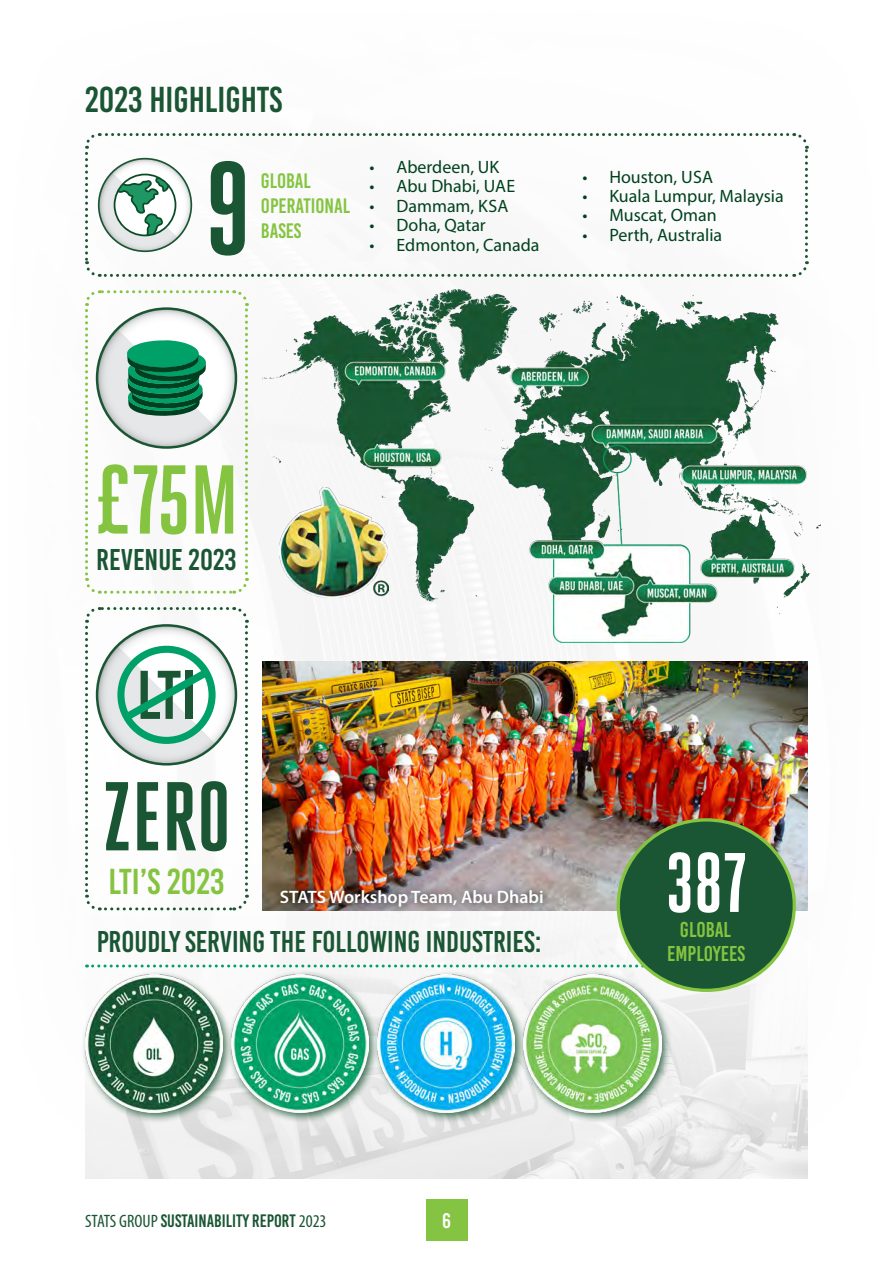
<style>
.page{position:relative;width:893px;height:1263px;background:#fff}
.page>*{position:absolute;margin:0;border:0;box-sizing:border-box;transform-origin:0 0}
.t1{font:700 131.4px "Heroic Condensed Ltd";color:#1a5633}
.t2{font:700 97.5px "Heroic Condensed Ltd";color:#85c441}
.t3{font:700 97.5px "Heroic Condensed Ltd";color:#1a5633}
.t4{font:700 84.15px "Heroic Condensed Ltd";color:#fff}
.t5{font:36px "Bebas Kai";color:#1a5633}
.t6{font:36px "Bebas Kai";color:#85c441}
.t7{font:30px "Bebas Kai";color:#1a5633}
.t8{font:21.45px/24.8px "Bebas Kai";color:#85c441;text-align:center}
.t9{font:21px "Bebas Kai";color:#fff}
.t10{font:20.85px/25px "Bebas Kai";color:#85c441}
.t11{font:18px "Myriad Pro";color:#00411d}
.t12{font:18px "Bebas Kai";color:#1a5633}
.t13{font:600 18px "Myriad Pro";color:#fff}
.s1{font-family:"Myriad Pro";font-stretch:condensed}
</style>
<div class="page">
<div style="left:426px;top:1200px;width:41px;height:41px;background:#85c442"></div>
<img style="left:85px;top:910px;width:723px;height:268px">
<img style="left:263px;top:290px;width:558px;height:353px">
<img style="left:263px;top:662px;width:545px;height:248px">
<div style="left:272px;top:881px;width:280px;height:34px;background:#000;opacity:.75"></div>
<div style="left:80px;top:970px;width:154px;height:153px;background:#00411d;opacity:.75"></div>
<img style="left:85px;top:975px;width:137px;height:137px">
<div style="left:226px;top:970px;width:153px;height:153px;background:#00411d;opacity:.75"></div>
<img style="left:231px;top:975px;width:138px;height:137px">
<div style="left:373px;top:970px;width:153px;height:153px;background:#00411d;opacity:.75"></div>
<img style="left:378px;top:975px;width:137px;height:137px">
<div style="left:519px;top:970px;width:153px;height:153px;background:#00411d;opacity:.75"></div>
<img style="left:524px;top:975px;width:137px;height:137px">
<svg style="left:85px;top:290px;width:164px;height:304px"></svg>
<svg style="left:85px;top:607px;width:165px;height:305px"></svg>
<svg style="left:87px;top:964px;width:558px;height:3px"></svg>
<div style="left:618px;top:820px;width:176px;height:170px;background:#1a5633;border-radius:50%"></div>
<svg style="left:85px;top:133px;width:724px;height:144px"></svg>
<img style="left:280px;top:488px;width:108px;height:109px">
<h3 class="t5" style="left:85px;top:80px;width:199px">2023 HIGHLIGHTS</h3>
<h1 class="t1" style="left:205px;top:138px;width:48px">9</h1>
<p class="t10" style="left:261px;top:168px;width:91px">GLOBAL<br>OPERATIONAL<br>BASES</p>
<p class="t11" style="left:370px;top:156px;width:131px">• Aberdeen, UK</p>
<p class="t11" style="left:370px;top:175px;width:147px">• Abu Dhabi, UAE</p>
<p class="t11" style="left:370px;top:195px;width:140px">• Dammam, KSA</p>
<p class="t11" style="left:370px;top:214px;width:118px">• Doha, Qatar</p>
<p class="t11" style="left:370px;top:233px;width:171px">• Edmonton, Canada</p>
<p class="t11" style="left:582px;top:165px;width:132px">• Houston, USA</p>
<p class="t11" style="left:582px;top:185px;width:203px">• Kuala Lumpur, Malaysia</p>
<p class="t11" style="left:582px;top:204px;width:136px">• Muscat, Oman</p>
<p class="t11" style="left:582px;top:224px;width:141px">• Perth, Australia</p>
<h2 class="t2" style="left:94px;top:447px;width:146px">£75M</h2>
<h3 class="t7" style="left:96px;top:543px;width:142px">REVENUE 2023</h3>
<h2 class="t3" style="left:102px;top:764px;width:130px">ZERO</h2>
<h3 class="t6" style="left:109px;top:862px;width:117px">LTI’S 2023</h3>
<h3 class="t7" style="left:97px;top:925px;width:446px">PROUDLY SERVING THE FOLLOWING INDUSTRIES:</h3>
<p class="t13" style="left:280px;top:885px;width:265px">STATS Workshop Team, Abu Dhabi</p>
<h3 class="t4" style="left:666px;top:837px;width:83px">387</h3>
<p class="t8" style="left:667px;top:917px;width:80px">GLOBAL<br>EMPLOYEES</p>
<p class="t12" style="left:85px;top:1211px;width:243px"><span class="s1">STATS GROUP</span> SUSTAINABILITY REPORT <span class="s1">2023</span></p>
<p class="t9" style="left:442px;top:1210px;width:10px">6</p>
</div>
